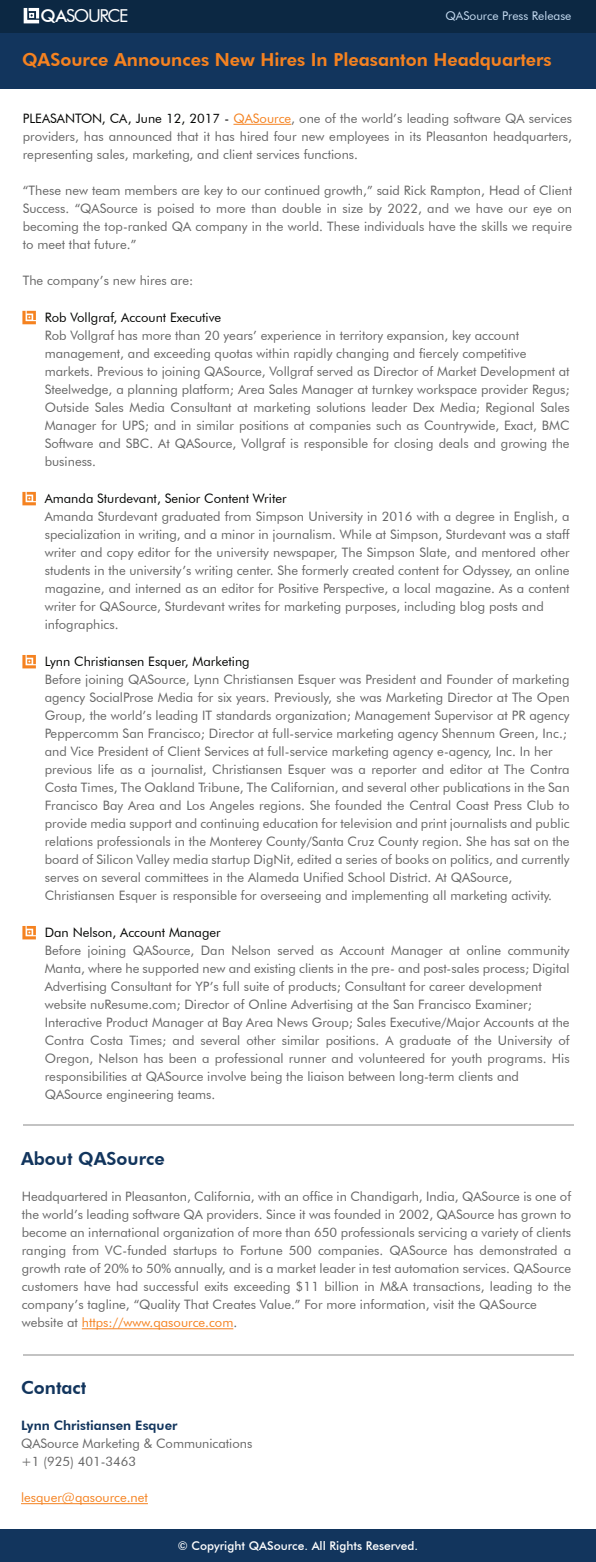
<style>
.page{position:relative;width:596px;height:1562px;background:#fff}
.page>*{position:absolute;margin:0;border:0;box-sizing:border-box;transform-origin:0 0}
.t1{font:800 18px "Futura BT";color:#f58220}
.t2{font:800 18px "Futura BT";color:#12355d}
.t3{font:17.8px "Futura BT";letter-spacing:-.08em;color:#fff}
.t4{font:13px/18px "Futura BT";color:#666}
.t5{font:13px "Futura BT";color:#040503}
.t6{font:800 13px "Futura BT";color:#12355d}
.t7{font:13px "Futura BT";color:#f58220}
.t8{font:500 12px "Futura BT";color:#fff}
.t9{font:12px "Futura BT";color:#c6dcf2}
.s1{font-weight:500;font-size:17.5px}
.s2{color:#040503}
.s3{color:#f58220}
</style>
<div class="page">
<div style="left:0;top:0;width:595px;height:88px;background:#12355d"></div>
<div style="left:0;top:0;width:595px;height:33px;background:#0c2843"></div>
<div style="left:0;top:1529px;width:595px;height:32px;background:#12355d"></div>
<hr style="left:233px;top:124px;width:58px;height:1px;background:#f58220">
<hr style="left:23px;top:1124px;width:550px;height:2px;background:#c3c3c3">
<hr style="left:82px;top:1328px;width:151px;height:1px;background:#f58220">
<hr style="left:23px;top:1354px;width:550px;height:2px;background:#c3c3c3">
<hr style="left:21px;top:1503px;width:127px;height:1px;background:#f58220">
<svg style="left:24px;top:8px;width:15px;height:15px"></svg>
<svg style="left:22px;top:311px;width:14px;height:13px"></svg>
<svg style="left:22px;top:492px;width:14px;height:13px"></svg>
<svg style="left:22px;top:655px;width:14px;height:13px"></svg>
<svg style="left:22px;top:926px;width:14px;height:13px"></svg>
<h2 class="t3" style="left:40px;top:5px;width:89px"><span class="s1">QA</span>SOURCE</h2>
<p class="t9" style="left:445px;top:8px;width:127px">QASource Press Release</p>
<h1 class="t1" style="left:22px;top:49px;width:531px">QASource Announces New Hires In Pleasanton Headquarters</h1>
<p class="t4" style="left:23px;top:109px;width:550px;text-align:justify"><span class="s2">PLEASANTON, CA, June 12, 2017 -</span> <span class="s3">QASource</span>, one of the world’s leading software QA services providers, has announced that it has hired four new employees in its Pleasanton headquarters, representing sales, marketing, and client services functions.</p>
<p class="t4" style="left:23px;top:181px;width:550px;text-align:justify">“These new team members are key to our continued growth,” said Rick Rampton, Head of Client Success. “QASource is poised to more than double in size by 2022, and we have our eye on becoming the top-ranked QA company in the world. These individuals have the skills we require to meet that future.”</p>
<p class="t4" style="left:23px;top:271px;width:172px">The company’s new hires are:</p>
<p class="t5" style="left:45px;top:310px;width:178px">Rob Vollgraf, Account Executive</p>
<p class="t4" style="left:45px;top:326px;width:526px">Rob Vollgraf has more than 20 years’ experience in territory expansion, key account management, and exceeding quotas within rapidly changing and fiercely competitive markets. Previous to joining QASource, Vollgraf served as Director of Market Development at Steelwedge, a planning platform; Area Sales Manager at turnkey workspace provider Regus; Outside Sales Media Consultant at marketing solutions leader Dex Media; Regional Sales Manager for UPS; and in similar positions at companies such as Countrywide, Exact, BMC Software and SBC. At QASource, Vollgraf is responsible for closing deals and growing the business.</p>
<p class="t5" style="left:45px;top:491px;width:243px">Amanda Sturdevant, Senior Content Writer</p>
<p class="t4" style="left:45px;top:507px;width:526px">Amanda Sturdevant graduated from Simpson University in 2016 with a degree in English, a specialization in writing, and a minor in journalism. While at Simpson, Sturdevant was a staff writer and copy editor for the university newspaper, The Simpson Slate, and mentored other students in the university’s writing center. She formerly created content for Odyssey, an online magazine, and interned as an editor for Positive Perspective, a local magazine. As a content writer for QASource, Sturdevant writes for marketing purposes, including blog posts and infographics.</p>
<p class="t5" style="left:45px;top:654px;width:206px">Lynn Christiansen Esquer, Marketing</p>
<p class="t4" style="left:45px;top:670px;width:526px">Before joining QASource, Lynn Christiansen Esquer was President and Founder of marketing agency SocialProse Media for six years. Previously, she was Marketing Director at The Open Group, the world’s leading IT standards organization; Management Supervisor at PR agency Peppercomm San Francisco; Director at full-service marketing agency Shennum Green, Inc.; and Vice President of Client Services at full-service marketing agency e-agency, Inc. In her previous life as a journalist, Christiansen Esquer was a reporter and editor at The Contra Costa Times, The Oakland Tribune, The Californian, and several other publications in the San Francisco Bay Area and Los Angeles regions. She founded the Central Coast Press Club to provide media support and continuing education for television and print journalists and public relations professionals in the Monterey County/Santa Cruz County region. She has sat on the board of Silicon Valley media startup DigNit, edited a series of books on politics, and currently serves on several committees in the Alameda Unified School District. At QASource, Christiansen Esquer is responsible for overseeing and implementing all marketing activity.</p>
<p class="t5" style="left:45px;top:924px;width:177px">Dan Nelson, Account Manager</p>
<p class="t4" style="left:45px;top:941px;width:526px">Before joining QASource, Dan Nelson served as Account Manager at online community Manta, where he supported new and existing clients in the pre- and post-sales process; Digital Advertising Consultant for YP’s full suite of products; Consultant for career development website nuResume.com; Director of Online Advertising at the San Francisco Examiner; Interactive Product Manager at Bay Area News Group; Sales Executive/Major Accounts at the Contra Costa Times; and several other similar positions. A graduate of the University of Oregon, Nelson has been a professional runner and volunteered for youth programs. His responsibilities at QASource involve being the liaison between long-term clients and QASource engineering teams.</p>
<h1 class="t2" style="left:21px;top:1148px;width:145px">About QASource</h1>
<p class="t4" style="left:22px;top:1187px;width:550px">Headquartered in Pleasanton, California, with an office in Chandigarh, India, QASource is one of the world’s leading software QA providers. Since it was founded in 2002, QASource has grown to become an international organization of more than 650 professionals servicing a variety of clients ranging from VC-funded startups to Fortune 500 companies. QASource has demonstrated a growth rate of 20% to 50% annually, and is a market leader in test automation services. QASource customers have had successful exits exceeding $11 billion in M&amp;A transactions, leading to the company’s tagline, “Quality That Creates Value.” For more information, visit the QASource website at <span class="s3">https://www.qasource.com</span>.</p>
<h1 class="t2" style="left:21px;top:1377px;width:67px">Contact</h1>
<p class="t6" style="left:21px;top:1417px;width:158px">Lynn Christiansen Esquer</p>
<p class="t4" style="left:21px;top:1434px;width:233px">QASource Marketing &amp; Communications +1 (925) 401-3463</p>
<p class="t7" style="left:21px;top:1489px;width:128px">lesquer@qasource.net</p>
<p class="t8" style="left:178px;top:1537px;width:242px">© Copyright QASource. All Rights Reserved.</p>
</div>
